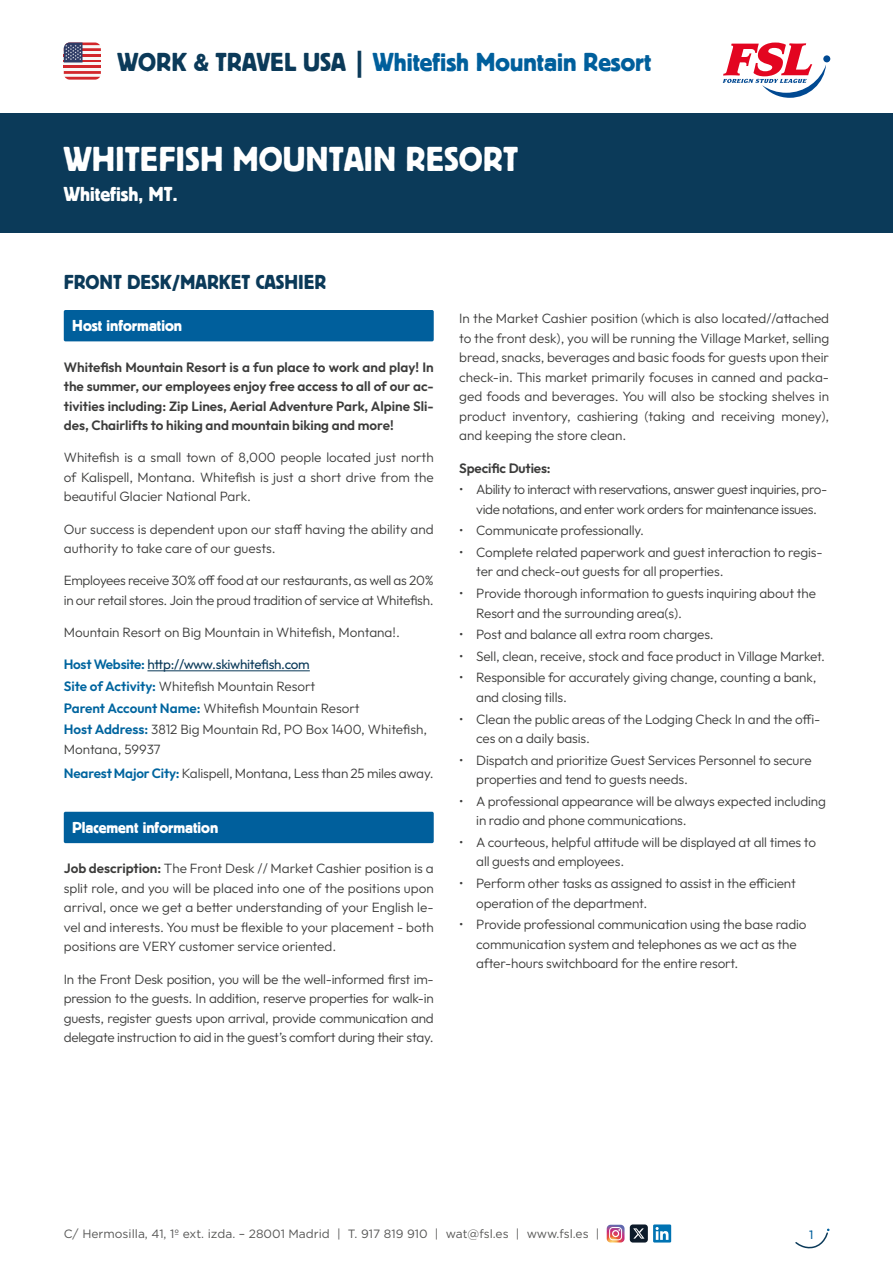
<style>
.page{position:relative;width:893px;height:1263px;background:#fff}
.page>*{position:absolute;margin:0;border:0;box-sizing:border-box;transform-origin:0 0}
.t1{font:36px "Black";color:#fff}
.t2{font:27px "Black";color:#005f9c}
.t3{font:21px "Black";color:#0b3a59}
.t4{font:21px "Black";color:#fff}
.t5{font:16.5px "Black";color:#fff}
.t6{font:300 13.5px/19.5px "Outfit";letter-spacing:-.01em;color:#3c3c3b}
.t7{font:600 13.5px/19.5px "Outfit";color:#3c3c3b;text-align:justify}
.t8{font:300 13.5px/19.5px "Outfit";letter-spacing:-.03em;color:#3c3c3b;text-align:center}
.t9{font:12px "Gotham";color:#575756}
.t10{font:12px "Outfit";color:#005f9c}
.s1{color:#0b3a59}
.s2{font-weight:600;color:#00659f}
.s3{font-weight:400;color:#0b3a59}
.s4{font-weight:600}
</style>
<div class="page">
<div style="left:823px;top:55px;width:7px;height:7px;background:#004992;border-radius:50%"></div>
<svg style="left:723px;top:43px;width:103px;height:55px"></svg>
<hr style="left:64px;top:62px;width:37px;height:3px;background:#f8f8f7">
<hr style="left:64px;top:65px;width:37px;height:3px;background:#d2272b">
<hr style="left:64px;top:68px;width:37px;height:3px;background:#f8f8f7">
<svg style="left:64px;top:71px;width:37px;height:9px"></svg>
<svg style="left:64px;top:43px;width:37px;height:19px"></svg>
<svg style="left:607px;top:1225px;width:17px;height:17px"></svg>
<div style="left:630px;top:1224px;width:18px;height:18px;background:#0d1b2a;border-radius:3px"></div>
<svg style="left:633px;top:1228px;width:11px;height:10px"></svg>
<svg style="left:653px;top:1224px;width:18px;height:18px"></svg>
<svg style="left:656px;top:1227px;width:12px;height:13px"></svg>
<svg style="left:795px;top:1229px;width:34px;height:20px"></svg>
<div style="left:0;top:114px;width:893px;height:119px;background:#0b3a59"></div>
<div style="left:64px;top:310px;width:370px;height:31px;background:#005f9c;border-radius:2px"></div>
<hr style="left:147px;top:670px;width:163px;height:1px;background:#0b3a59">
<div style="left:64px;top:812px;width:370px;height:31px;background:#005f9c;border-radius:2px"></div>
<h2 class="t2" style="left:117px;top:48px;width:535px"><span class="s1">WORK &amp; TRAVEL USA |</span> Whitefish Mountain Resort</h2>
<h1 class="t1" style="left:64px;top:140px;width:456px">WHITEFISH MOUNTAIN RESORT</h1>
<h3 class="t4" style="left:64px;top:182px;width:115px">Whitefish, MT.</h3>
<h3 class="t3" style="left:64px;top:271px;width:264px">FRONT DESK/MARKET CASHIER</h3>
<p class="t5" style="left:72px;top:316px;width:111px">Host information</p>
<p class="t7" style="left:64px;top:357px;width:371px">Whitefish Mountain Resort is a fun place to work and play! In the summer, our employees enjoy free access to all of our ac&shy;tivities including: Zip Lines, Aerial Adventure Park, Alpine Sli&shy;des, Chairlifts to hiking and mountain biking and more!</p>
<p class="t6" style="left:64px;top:448px;width:371px;text-align:justify">Whitefish is a small town of 8,000 people located just north of Kalispell, Montana. Whitefish is just a short drive from the beautiful Glacier National Park.</p>
<p class="t6" style="left:64px;top:519px;width:371px">Our success is dependent upon our staff having the ability and authority to take care of our guests.</p>
<p class="t6" style="left:64px;top:571px;width:371px">Employees receive 30% off food at our restaurants, as well as 20% in our retail stores. Join the proud tradition of service at Whitefish.</p>
<p class="t6" style="left:64px;top:623px;width:338px">Mountain Resort on Big Mountain in Whitefish, Montana!.</p>
<p class="t6" style="left:64px;top:654px;width:365px;line-height:21.6px"><span class="s2">Host Website:</span> <span class="s3">http://www.skiwhitefish.com<br></span><span class="s2">Site of Activity:</span> Whitefish Mountain Resort<br><span class="s2">Parent Account Name:</span> Whitefish Mountain Resort<br><span class="s2">Host Address:</span> 3812 Big Mountain Rd, PO Box 1400, Whitefish,</p>
<p class="t6" style="left:64px;top:737px;width:371px;line-height:23.7px">Montana, 59937<br><span class="s2">Nearest Major City:</span> Kalispell, Montana, Less than 25 miles away.</p>
<p class="t5" style="left:72px;top:818px;width:147px">Placement information</p>
<p class="t6" style="left:64px;top:859px;width:371px;text-align:justify"><span class="s4">Job description:</span> The Front Desk // Market Cashier position is a split role, and you will be placed into one of the positions upon arrival, once we get a better understanding of your English le&shy;vel and interests. You must be flexible to your placement - both positions are VERY customer service oriented.</p>
<p class="t6" style="left:64px;top:969px;width:371px;text-align:justify">In the Front Desk position, you will be the well-informed first im&shy;pression to the guests. In addition, reserve properties for walk-in guests, register guests upon arrival, provide communication and delegate instruction to aid in the guest’s comfort during their stay.</p>
<p class="t6" style="left:459px;top:309px;width:371px;text-align:justify">In the Market Cashier position (which is also located//attached to the front desk), you will be running the Village Market, selling bread, snacks, beverages and basic foods for guests upon their check-in. This market primarily focuses in canned and packa&shy;ged foods and beverages. You will also be stocking shelves in product inventory, cashiering (taking and receiving money), and keeping the store clean.</p>
<p class="t7" style="left:459px;top:458px;width:93px">Specific Duties:</p>
<p class="t8" style="left:459px;top:480px;width:370px">• Ability to interact with reservations, answer guest inquiries, pro&shy;vide notations, and enter work orders for maintenance issues.</p>
<p class="t6" style="left:459px;top:521px;width:186px">• Communicate professionally.</p>
<p class="t6" style="left:476px;top:542px;width:348px;text-indent:-17px">• Complete related paperwork and guest interaction to regis&shy;ter and check-out guests for all properties.</p>
<p class="t6" style="left:476px;top:583px;width:341px;text-indent:-17px">• Provide thorough information to guests inquiring about the<br>Resort and the surrounding area(s).</p>
<p class="t6" style="left:459px;top:625px;width:256px">• Post and balance all extra room charges.</p>
<p class="t6" style="left:459px;top:646px;width:367px">• Sell, clean, receive, stock and face product in Village Market.</p>
<p class="t6" style="left:476px;top:668px;width:342px;text-indent:-17px">• Responsible for accurately giving change, counting a bank, and closing tills.</p>
<p class="t6" style="left:476px;top:709px;width:346px;text-indent:-17px">• Clean the public areas of the Lodging Check In and the offi&shy;ces on a daily basis.</p>
<p class="t6" style="left:476px;top:750px;width:337px;text-indent:-17px">• Dispatch and prioritize Guest Services Personnel to secure properties and tend to guests needs.</p>
<p class="t6" style="left:476px;top:791px;width:351px;text-indent:-17px">• A professional appearance will be always expected including in radio and phone communications.</p>
<p class="t6" style="left:476px;top:832px;width:341px;text-indent:-17px">• A courteous, helpful attitude will be displayed at all times to all guests and employees.</p>
<p class="t6" style="left:476px;top:873px;width:321px;text-indent:-17px">• Perform other tasks as assigned to assist in the efficient operation of the department.</p>
<p class="t6" style="left:476px;top:915px;width:332px;text-indent:-17px">• Provide professional communication using the base radio communication system and telephones as we act as the after-hours switchboard for the entire resort.</p>
<p class="t9" style="left:64px;top:1226px;width:537px">C/ Hermosilla, 41, 1º ext. izda. – 28001 Madrid | T. 917 819 910 | wat@fsl.es | www.fsl.es |</p>
<p class="t10" style="left:809px;top:1228px;width:6px">1</p>
</div>
